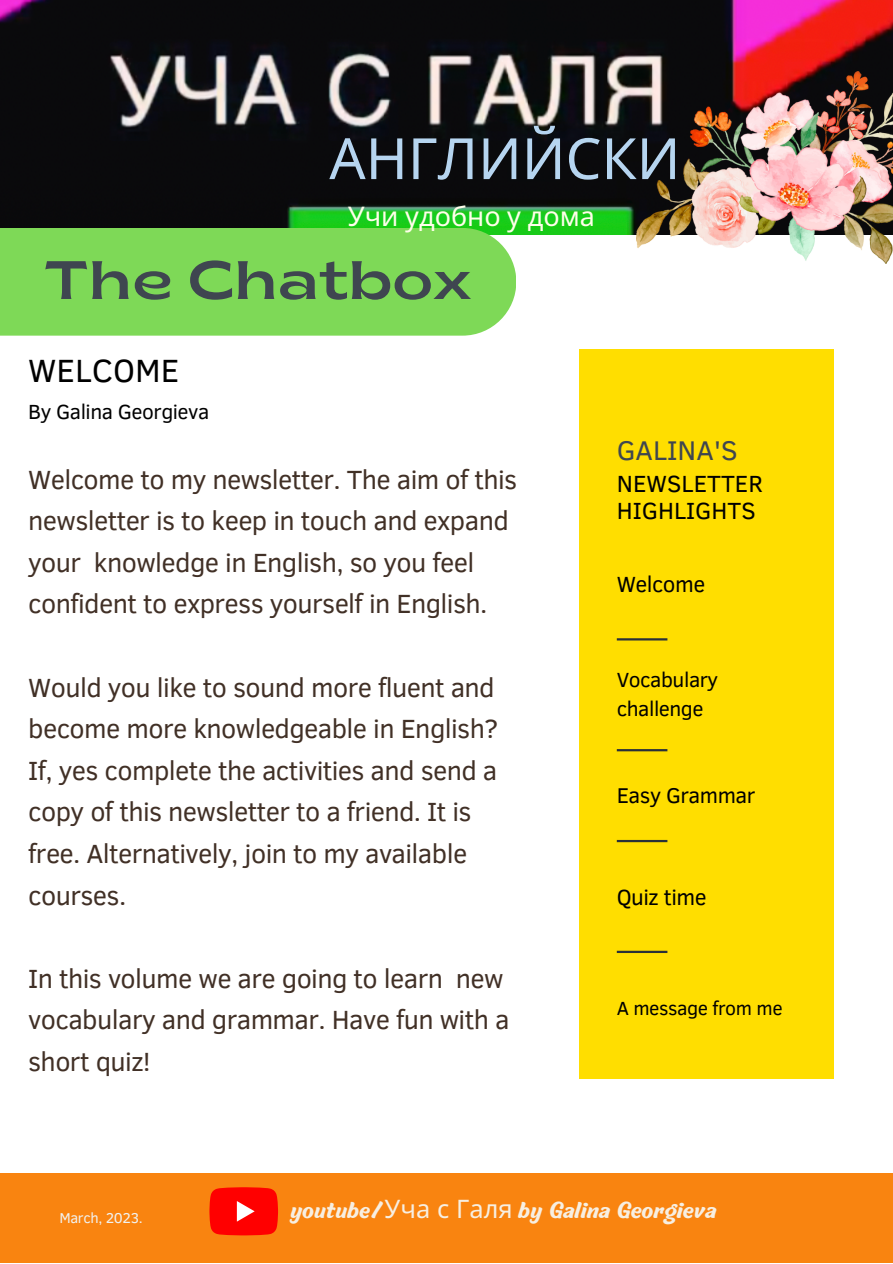
<style>
.page{position:relative;width:893px;height:1264px;background:#fff}
.page>*{position:absolute;margin:0;border:0;box-sizing:border-box;transform-origin:0 0}
.t1{font:56.85px "Noto Sans";color:#b6d5f0}
.t2{font:semi-expanded 54px "Brice";color:#3f4650}
.t3{font:33px "Clear Sans";color:#000}
.t4{font:27.75px "Clear Sans";color:#3f4650}
.t5{font:27px/41.5px "Clear Sans";letter-spacing:-.02em;color:#413026}
.t6{font:27px "Noto Sans";color:#fffeea}
.t7{font:25.5px "Michegar";color:#f7efe2}
.t8{font:24px/27px "Clear Sans";color:#000}
.t9{font:22.5px "Clear Sans";letter-spacing:-.02em;color:#000}
.t10{font:21.9px "Clear Sans";letter-spacing:-.02em;color:#000}
.t11{font:21px/29.2px "Clear Sans";letter-spacing:-.02em;color:#000}
.t12{font:19.5px "Clear Sans";letter-spacing:-.02em;color:#000}
.t13{font:14.7px "Clear Sans";letter-spacing:-.025em;color:#f1f2f0}
.s1{font-family:"Noto Sans"}
</style>
<div class="page">
<div style="left:579px;top:349px;width:254px;height:730px;background:#ffde00"></div>
<div style="left:0;top:1173px;width:892px;height:89px;background:#f98410"></div>
<img style="left:0;top:0;width:892px;height:234px">
<div style="left:0;top:228px;width:516px;height:107px;background:#7ed957"></div>
<hr style="left:616px;top:638px;width:51px;height:2px;background:#293039">
<hr style="left:616px;top:749px;width:51px;height:2px;background:#293039">
<hr style="left:616px;top:840px;width:51px;height:2px;background:#293039">
<hr style="left:616px;top:950px;width:51px;height:3px;background:#293039">
<img style="left:636px;top:72px;width:256px;height:191px">
<svg style="left:209px;top:1187px;width:69px;height:48px;background:#fe160f"></svg>
<h1 class="t1" style="left:329px;top:118px;width:352px">АНГЛИЙСКИ</h1>
<p class="t6" style="left:348px;top:197px;width:248px">Учи удобно у дома</p>
<h2 class="t2" style="left:44px;top:258px;width:428px">The Chatbox</h2>
<p class="t3" style="left:28px;top:346px;width:152px">WELCOME</p>
<p class="t11" style="left:28px;top:396px;width:183px">By Galina Georgieva</p>
<p class="t5" style="left:28px;top:457px;width:490px">Welcome to my newsletter. The aim of this newsletter is to keep in touch and expand your knowledge in English, so you feel confident to express yourself in English.</p>
<p class="t5" style="left:28px;top:665px;width:471px">Would you like to sound more fluent and become more knowledgeable in English?<br>If, yes complete the activities and send a copy of this newsletter to a friend. It is free. Alternatively, join to my available courses.</p>
<p class="t5" style="left:28px;top:956px;width:483px">In this volume we are going to learn new vocabulary and grammar. Have fun with a short quiz!</p>
<p class="t4" style="left:616px;top:430px;width:123px">GALINA'S</p>
<p class="t8" style="left:616px;top:468px;width:147px">NEWSLETTER<br>HIGHLIGHTS</p>
<p class="t9" style="left:616px;top:568px;width:90px">Welcome</p>
<p class="t11" style="left:616px;top:664px;width:103px">Vocabulary challenge</p>
<p class="t10" style="left:616px;top:779px;width:140px">Easy Grammar</p>
<p class="t9" style="left:616px;top:880px;width:91px">Quiz time</p>
<p class="t12" style="left:616px;top:994px;width:167px">A message from me</p>
<p class="t13" style="left:59px;top:1207px;width:85px">March, 2023.</p>
<p class="t7" style="left:292px;top:1198px;width:427px">youtube/<span class="s1">Уча с Галя</span> by Galina Georgieva</p>
</div>
